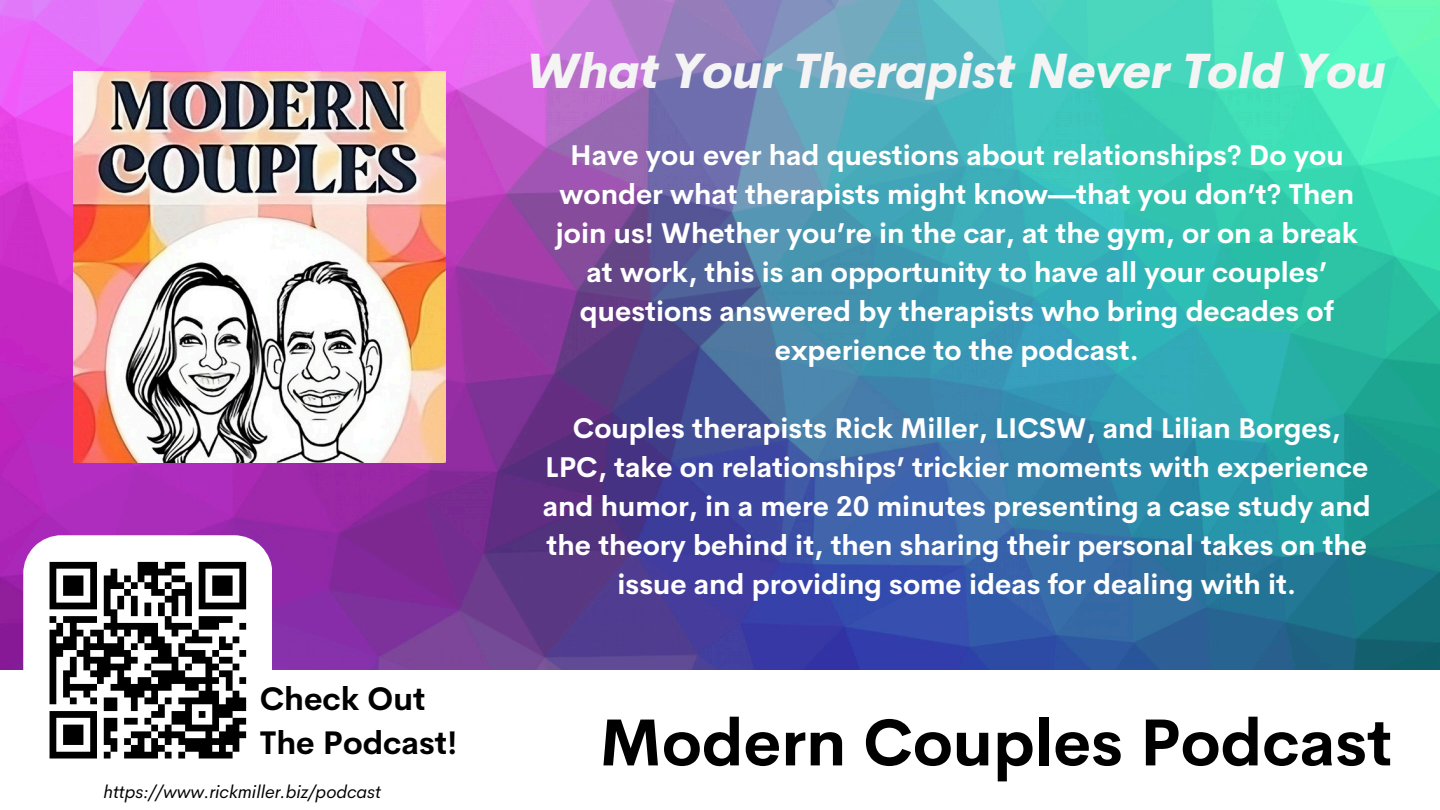
<style>
.page{position:relative;width:1440px;height:810px;background:#fff}
.page>*{position:absolute;margin:0;border:0;box-sizing:border-box;transform-origin:0 0}
.t1{font:700 65px "Cerebri Sans";color:#000}
.t2{font:italic 800 48px "Cerebri Sans";color:#f4f4f4}
.t3{font:700 32px/44.2px "Cerebri Sans";color:#000}
.t4{font:700 28px/39px "Cerebri Sans";color:#fff;text-align:center}
.t5{font:italic 18px "Cerebri Sans";color:#000}
</style>
<div class="page">
<img style="left:0;top:0;width:1440px;height:670px">
<img style="left:74px;top:72px;width:371px;height:391px">
<svg style="left:23px;top:535px;width:249px;height:135px"></svg>
<div style="left:36px;top:548px;width:224px;height:224px;background:#fff"></div>
<svg style="left:49px;top:561px;width:198px;height:198px"></svg>
<p class="t3" style="left:260px;top:676px;width:200px">Check Out<br>The Podcast!</p>
<h3 class="t5" style="left:104px;top:780px;width:279px">https://www.rickmiller.biz/podcast</h3>
<h4 class="t2" style="left:527px;top:40px;width:861px">What Your Therapist Never Told You</h4>
<p class="t4" style="left:556px;top:136px;width:804px">Have you ever had questions about relationships? Do you wonder what therapists might know—that you don’t? Then join us! Whether you’re in the car, at the gym, or on a break at work, this is an opportunity to have all your couples’ questions answered by therapists who bring decades of experience to the podcast.</p>
<h4 class="t4" style="left:543px;top:409px;width:830px">Couples therapists Rick Miller, LICSW, and Lilian Borges, LPC, take on relationships’ trickier moments with experience and humor, in a mere 20 minutes presenting a case study and the theory behind it, then sharing their personal takes on the issue and providing some ideas for dealing with it.</h4>
<p class="t1" style="left:599px;top:700px;width:795px">Modern Couples Podcast</p>
</div>
